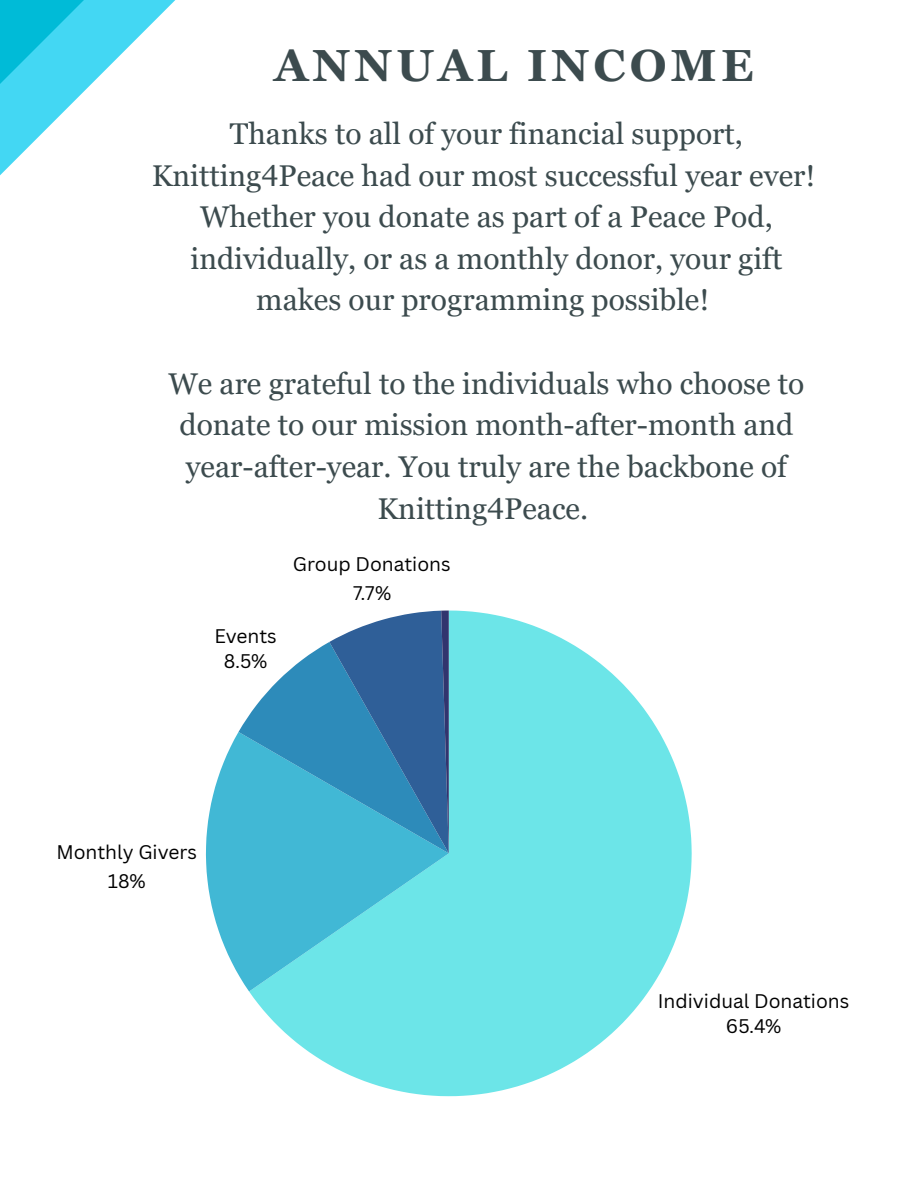
<style>
.page{position:relative;width:918px;height:1188px;background:#fff}
.page>*{position:absolute;margin:0;border:0;box-sizing:border-box;transform-origin:0 0}
.t1{font:700 45px "Georgia Pro";letter-spacing:.095em;color:#3c4b4e}
.t2{font:30px/41.7px "Georgia Pro";color:#3c4b4e;text-align:center}
.t3{font:19.2px/24.3px "Canva Sans";color:#000;text-align:center}
</style>
<div class="page">
<svg style="left:45px;top:0;width:131px;height:131px"></svg>
<svg style="left:0;top:0;width:45px;height:176px;background:#44d2ea"></svg>
<svg style="left:249px;top:611px;width:443px;height:485px;fill:#6ce5e8"></svg>
<svg style="left:206px;top:732px;width:243px;height:260px;background:#61cedf"></svg>
<svg style="left:239px;top:642px;width:90px;height:211px"></svg>
<svg style="left:329px;top:611px;width:120px;height:242px;background:#3a7ead"></svg>
<h1 class="t1" style="left:274px;top:39px;width:481px">ANNUAL INCOME</h1>
<p class="t2" style="left:152px;top:113px;width:665px">Thanks to all of your financial support,<br>Knitting4Peace had our most successful year ever!</p>
<p class="t2" style="left:191px;top:196px;width:593px">Whether you donate as part of a Peace Pod, individually, or as a monthly donor, your gift makes our programming possible!</p>
<p class="t2" style="left:169px;top:362px;width:637px">We are grateful to the individuals who choose to donate to our mission month-after-month and year-after-year. You truly are the backbone of Knitting4Peace.</p>
<p class="t3" style="left:214px;top:624px;width:64px">Events<br>8.5%</p>
<p class="t3" style="left:293px;top:550px;width:159px;line-height:28.3px">Group Donations<br>7.7%</p>
<p class="t3" style="left:56px;top:838px;width:142px;line-height:28.3px">Monthly Givers<br>18%</p>
<p class="t3" style="left:658px;top:989px;width:193px">Individual Donations<br>65.4%</p>
</div>
